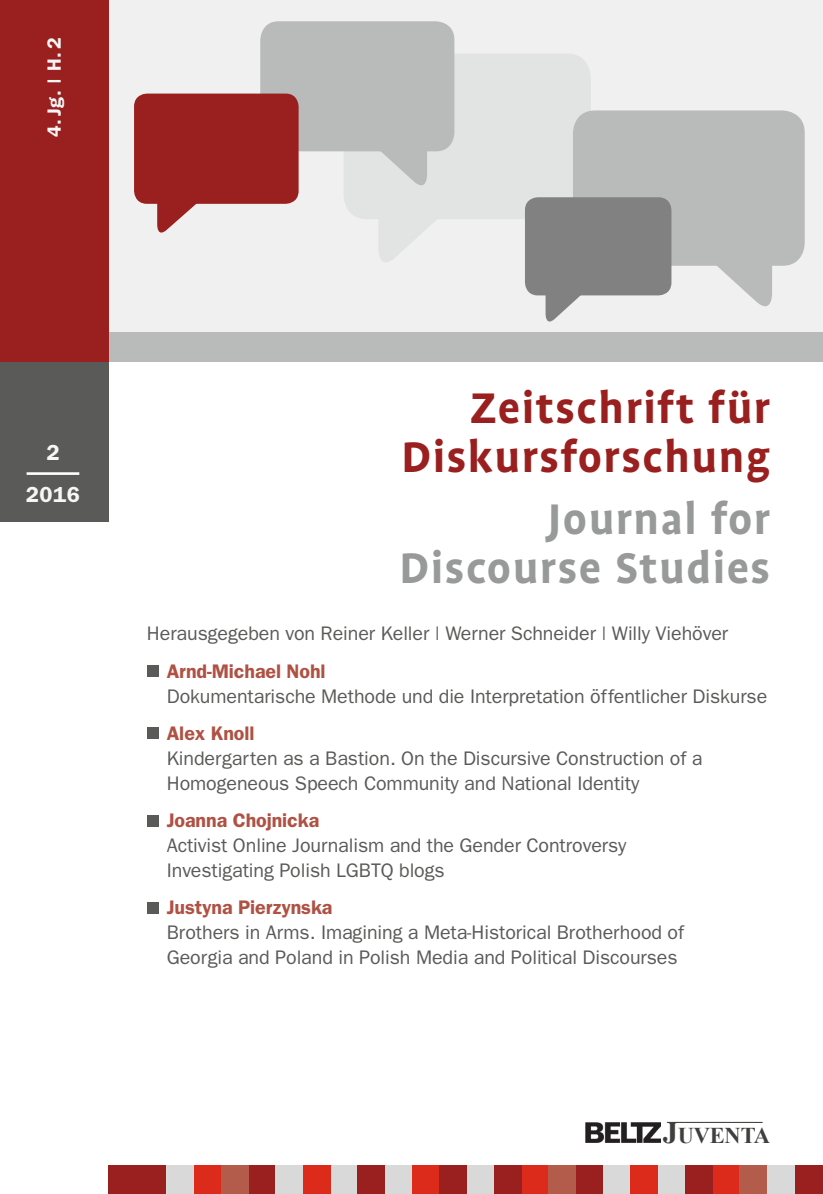
<style>
.page{position:relative;width:823px;height:1194px;background:#fff}
.page>*{position:absolute;margin:0;border:0;box-sizing:border-box;transform-origin:0 0}
.t1{font:700 49px/49px "Profile OT";letter-spacing:.03em;color:#99201f;text-align:right}
.t2{font:700 49px/49px "Profile OT";letter-spacing:.03em;color:#989999;text-align:right}
.t3{font:700 22.57px "Times New Roman";letter-spacing:-.01em;color:#3f3f3e}
.t4{font:600 21.88px/42px "Franklin Gothic";color:#f6f6f6;text-align:center}
.t5{font:19.6px/25px "Franklin Gothic";letter-spacing:-.005em;color:#5a5a59}
.t6{font:600 19.6px "Franklin Gothic";letter-spacing:-.005em;color:#af5143}
.t7{font:600 19.25px "Franklin Gothic";color:#f6f6f6}
.s1{font-size:30.45px}
</style>
<div class="page">
<div style="left:108px;top:0;width:715px;height:362px;background:#f0f0f0"></div>
<div style="left:0;top:362px;width:108px;height:159px;background:#5a5a59"></div>
<div style="left:108px;top:333px;width:715px;height:29px;background:#b9baba"></div>
<div style="left:0;top:0;width:108px;height:362px;background:#99201f"></div>
<div style="left:108px;top:1165px;width:59px;height:28px;background:#99201f"></div>
<div style="left:794px;top:1165px;width:29px;height:28px;background:#99201f"></div>
<div style="left:248px;top:1165px;width:28px;height:28px;background:#99201f"></div>
<div style="left:767px;top:1165px;width:27px;height:28px;background:#d9d9d9"></div>
<div style="left:330px;top:1165px;width:28px;height:28px;background:#d9d9d9"></div>
<div style="left:194px;top:1165px;width:27px;height:28px;background:#dc2a1b"></div>
<div style="left:712px;top:1165px;width:28px;height:28px;background:#dc2a1b"></div>
<div style="left:276px;top:1165px;width:27px;height:28px;background:#d9d9d9"></div>
<div style="left:358px;top:1165px;width:27px;height:28px;background:#99201f"></div>
<div style="left:385px;top:1165px;width:27px;height:28px;background:#d9d9d9"></div>
<div style="left:167px;top:1165px;width:27px;height:28px;background:#d9d9d9"></div>
<div style="left:221px;top:1165px;width:27px;height:28px;background:#b45c4b"></div>
<div style="left:740px;top:1165px;width:27px;height:28px;background:#b45c4b"></div>
<div style="left:303px;top:1165px;width:27px;height:28px;background:#dc2a1b"></div>
<div style="left:576px;top:1165px;width:27px;height:28px;background:#99201f"></div>
<div style="left:658px;top:1165px;width:27px;height:28px;background:#d9d9d9"></div>
<div style="left:467px;top:1165px;width:27px;height:28px;background:#d9d9d9"></div>
<div style="left:521px;top:1165px;width:28px;height:28px;background:#dc2a1b"></div>
<div style="left:412px;top:1165px;width:27px;height:28px;background:#dc2a1b"></div>
<div style="left:603px;top:1165px;width:27px;height:28px;background:#d9d9d9"></div>
<div style="left:685px;top:1165px;width:27px;height:28px;background:#99201f"></div>
<div style="left:494px;top:1165px;width:27px;height:28px;background:#99201f"></div>
<div style="left:549px;top:1165px;width:27px;height:28px;background:#b45c4b"></div>
<div style="left:630px;top:1165px;width:28px;height:28px;background:#dc2a1b"></div>
<div style="left:439px;top:1165px;width:28px;height:28px;background:#99201f"></div>
<div style="left:344px;top:54px;width:247px;height:165px;background:#e2e3e3;border-radius:24px"></div>
<svg style="left:378px;top:219px;width:59px;height:43px"></svg>
<div style="left:260px;top:21px;width:194px;height:130px;background:#b9baba;border-radius:19px"></div>
<svg style="left:378px;top:151px;width:49px;height:35px"></svg>
<div style="left:573px;top:110px;width:232px;height:156px;background:#b9baba;border-radius:22px"></div>
<svg style="left:714px;top:265px;width:58px;height:42px"></svg>
<div style="left:525px;top:197px;width:146px;height:98px;background:#818181;border-radius:13px"></div>
<svg style="left:546px;top:295px;width:36px;height:27px"></svg>
<div style="left:134px;top:94px;width:165px;height:110px;background:#99201f;border-radius:13px"></div>
<svg style="left:157px;top:203px;width:41px;height:30px"></svg>
<hr style="left:667px;top:1121px;width:96px;height:1px;background:#3f3f3e">
<div style="left:147px;top:665px;width:11px;height:11px;background:#5a5a59"></div>
<div style="left:147px;top:727px;width:11px;height:12px;background:#5a5a59"></div>
<div style="left:147px;top:815px;width:11px;height:11px;background:#5a5a59"></div>
<div style="left:147px;top:902px;width:11px;height:11px;background:#5a5a59"></div>
<hr style="left:27px;top:472px;width:52px;height:3px;background:#fff">
<img style="left:585px;top:1122px;width:75px;height:20px">
<p class="t7" style="left:43px;top:137px;width:101px;rotate:-90deg">4. Jg. | H. 2</p>
<p class="t4" style="left:26px;top:431px;width:56px">2<br>2016</p>
<h1 class="t1" style="left:402px;top:386px;width:370px">Zeitschrift für<br>Diskursforschung</h1>
<h1 class="t2" style="left:400px;top:496px;width:372px">Journal for<br>Discourse Studies</h1>
<p class="t5" style="left:147px;top:620px;width:583px">Herausgegeben von Reiner Keller | Werner Schneider | Willy Viehöver</p>
<p class="t6" style="left:167px;top:659px;width:160px">Arnd-Michael Nohl</p>
<p class="t5" style="left:167px;top:683px;width:602px">Dokumentarische Methode und die Interpretation öffentlicher Diskurse</p>
<p class="t6" style="left:167px;top:721px;width:89px">Alex Knoll</p>
<p class="t5" style="left:167px;top:745px;width:537px">Kindergarten as a Bastion. On the Discursive Construction of a<br>Homogeneous Speech Community and National Identity</p>
<p class="t6" style="left:167px;top:808px;width:154px">Joanna Chojnicka</p>
<p class="t5" style="left:167px;top:832px;width:461px">Activist Online Journalism and the Gender Controversy<br>Investigating Polish LGBTQ blogs</p>
<p class="t6" style="left:167px;top:896px;width:167px">Justyna Pierzynska</p>
<p class="t5" style="left:167px;top:919px;width:519px">Brothers in Arms. Imagining a Meta-Historical Brotherhood of<br>Georgia and Poland in Polish Media and Political Discourses</p>
<p class="t3" style="left:663px;top:1119px;width:109px"><span class="s1">J</span>UVENTA</p>
</div>
